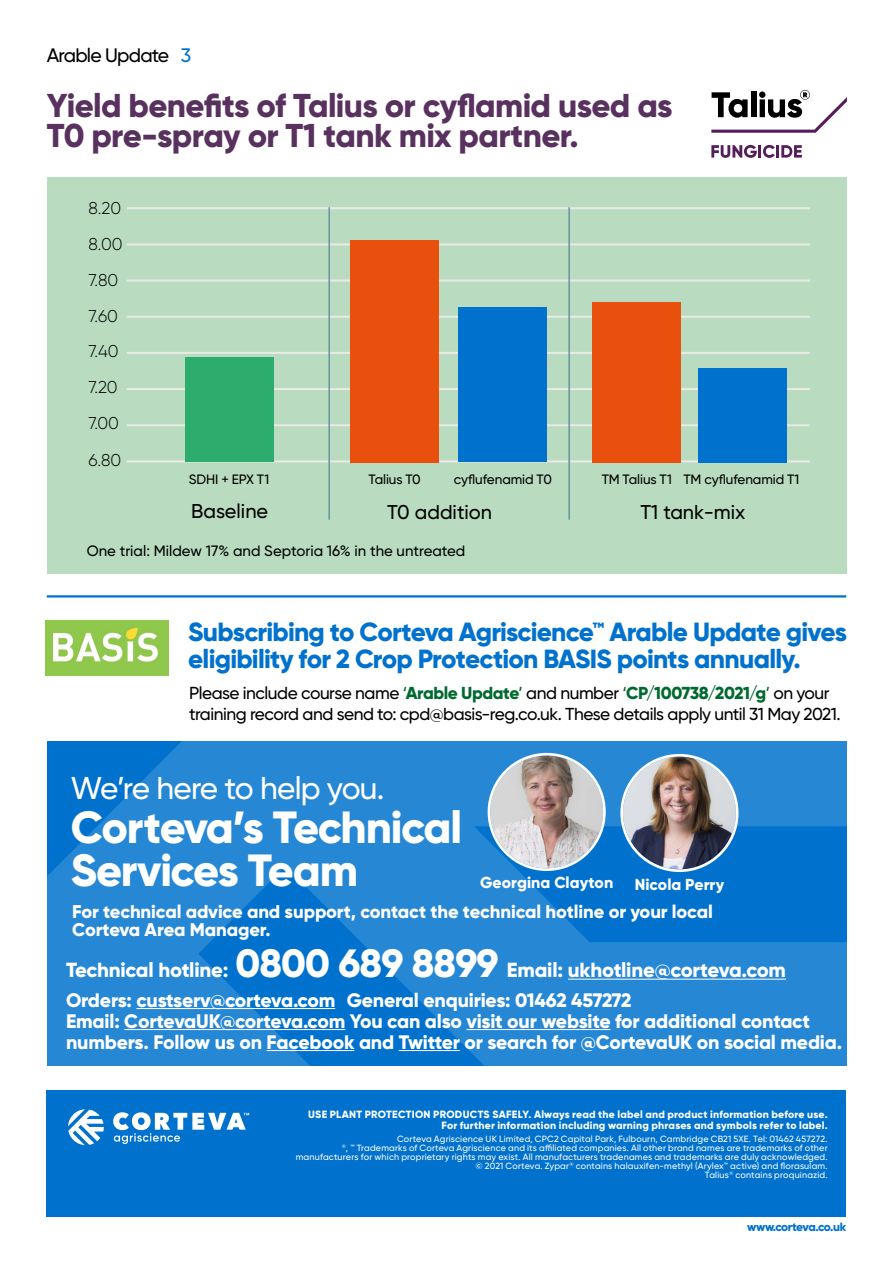
<style>
.page{position:relative;width:893px;height:1263px;background:#fff}
.page>*{position:absolute;margin:0;border:0;box-sizing:border-box;transform-origin:0 0}
.t1{font:800 45px/43.3px "Gilroy";letter-spacing:-.03em;color:#fff}
.t2{font:800 33px/30px "Gilroy";letter-spacing:-.02em;color:#59315f}
.t3{font:500 31.5px "Gilroy";letter-spacing:-.03em;color:#fff}
.t4{font:800 26.25px/27px "Gilroy";letter-spacing:-.03em;color:#0072ce}
.t5{font:800 20.4px "Gilroy";letter-spacing:-.01em;color:#fff}
.t6{font:500 19.95px "Gilroy";color:#000}
.t7{font:800 19.5px/21px "Gilroy";letter-spacing:-.01em;color:#fff}
.t8{font:500 19.5px "Gilroy";letter-spacing:-.04em;color:#000}
.t9{font:800 18.3px/18.3px "Gilroy";letter-spacing:-.01em;color:#fff}
.t10{font:500 17.4px/21px "Gilroy";letter-spacing:-.03em;color:#000}
.t11{font:300 17.1px/36px "Gilroy";color:#000}
.t12{font:800 15.9px "Gilroy";letter-spacing:.005em;color:#fff}
.t13{font:500 15px "Gilroy";color:#000}
.t14{font:500 13.5px "Gilroy";letter-spacing:-.01em;color:#000}
.t15{font:800 12px "Gilroy";letter-spacing:-.04em;color:#0072ce}
.t16{font:800 10.5px/10.5px "Gilroy";letter-spacing:.02em;color:#fff;text-align:right}
.t17{font:500 9px/9px "Gilroy";letter-spacing:.02em;color:#fff;text-align:right}
.s1{color:#0072ce}
.s2{color:#00692f}
.s3{font-weight:800;color:#00692f}
.s4{font-size:39.3px}
</style>
<div class="page">
<div style="left:47px;top:1091px;width:799px;height:125px;background:#0072ce"></div>
<svg style="left:68px;top:1109px;width:36px;height:36px"></svg>
<svg style="left:113px;top:1112px;width:136px;height:32px"></svg>
<img style="left:46px;top:621px;width:123px;height:54px">
<hr style="left:47px;top:595px;width:799px;height:2px;background:#0072ce">
<svg style="left:47px;top:741px;width:799px;height:325px;fill:#2687d5"></svg>
<hr style="left:568px;top:979px;width:218px;height:1px;background:#fff">
<hr style="left:136px;top:1008px;width:199px;height:1px;background:#fff">
<hr style="left:124px;top:1029px;width:221px;height:1px;background:#fff">
<hr style="left:466px;top:1029px;width:145px;height:1px;background:#fff">
<hr style="left:267px;top:1050px;width:87px;height:1px;background:#fff">
<hr style="left:399px;top:1050px;width:61px;height:1px;background:#fff">
<div style="left:47px;top:177px;width:799px;height:397px;background:#b9dcc1"></div>
<hr style="left:127px;top:207px;width:683px;height:2px;background:#e9eae7">
<hr style="left:127px;top:243px;width:683px;height:2px;background:#e9eae7">
<hr style="left:127px;top:280px;width:683px;height:2px;background:#e9eae7">
<hr style="left:127px;top:316px;width:683px;height:2px;background:#e9eae7">
<hr style="left:127px;top:388px;width:683px;height:2px;background:#e9eae7">
<hr style="left:127px;top:424px;width:683px;height:2px;background:#e9eae7">
<hr style="left:127px;top:352px;width:683px;height:2px;background:#e9eae7">
<hr style="left:127px;top:460px;width:683px;height:2px;background:#e9eae7">
<div style="left:350px;top:240px;width:89px;height:222px;background:#e9500e"></div>
<div style="left:185px;top:358px;width:88px;height:104px;background:#2cad6e"></div>
<div style="left:698px;top:368px;width:89px;height:94px;background:#0072ce"></div>
<div style="left:592px;top:302px;width:89px;height:160px;background:#e9500e"></div>
<hr style="left:328px;top:207px;width:2px;height:313px;background:#5d929a">
<hr style="left:568px;top:207px;width:2px;height:313px;background:#5d929a">
<div style="left:458px;top:307px;width:89px;height:155px;background:#0072ce"></div>
<svg style="left:711px;top:145px;width:91px;height:13px"></svg>
<svg style="left:711px;top:90px;width:135px;height:43px"></svg>
<img style="left:490px;top:755px;width:113px;height:113px;border-radius:56px">
<div style="left:488px;top:753px;width:118px;height:118px;border:3px solid #fff;border-radius:50%"></div>
<img style="left:623px;top:756px;width:113px;height:113px;border-radius:56px">
<div style="left:620px;top:754px;width:118px;height:118px;border:3px solid #fff;border-radius:50%"></div>
<h3 class="t8" style="left:47px;top:43px;width:146px">Arable Update <span class="s1">3</span></h3>
<h2 class="t2" style="left:47px;top:91px;width:627px">Yield benefits of Talius or cyflamid used as<br>T0 pre-spray or T1 tank mix partner.</h2>
<h3 class="t11" style="left:89px;top:190px;width:36px">8.20<br>8.00<br>7.80<br>7.60<br>7.40<br>7.20<br>7.00<br>6.80</h3>
<h3 class="t14" style="left:189px;top:471px;width:82px">SDHI + EPX T1</h3>
<h3 class="t14" style="left:368px;top:471px;width:54px">Talius T0</h3>
<h3 class="t14" style="left:454px;top:471px;width:100px">cyflufenamid T0</h3>
<h3 class="t14" style="left:602px;top:471px;width:199px">TM Talius T1 TM cyflufenamid T1</h3>
<h3 class="t6" style="left:191px;top:499px;width:79px">Baseline</h3>
<h3 class="t6" style="left:387px;top:500px;width:107px">T0 addition</h3>
<h3 class="t6" style="left:640px;top:500px;width:107px">T1 tank-mix</h3>
<h3 class="t13" style="left:87px;top:542px;width:380px">One trial: Mildew 17% and Septoria 16% in the untreated</h3>
<h3 class="t4" style="left:188px;top:618px;width:660px">Subscribing to Corteva Agriscience™ Arable Update gives eligibility for 2 Crop Protection BASIS points annually.</h3>
<h3 class="t10" style="left:189px;top:683px;width:653px">Please include course name <span class="s2">‘</span><span class="s3">Arable Update</span><span class="s2">’</span> and number <span class="s2">‘</span><span class="s3">CP/100738/2021/g</span><span class="s2">’</span> on your training record and send to: cpd@basis-reg.co.uk. These details apply until 31 May 2021.</h3>
<h3 class="t3" style="left:71px;top:769px;width:315px">We’re here to help you.</h3>
<h1 class="t1" style="left:71px;top:805px;width:393px">Corteva’s Technical<br>Services Team</h1>
<h3 class="t9" style="left:72px;top:902px;width:642px">For technical advice and support, contact the technical hotline or your local<br>Corteva Area Manager.</h3>
<h3 class="t5" style="left:66px;top:957px;width:721px">Technical hotline: <span class="s4">0800 689 8899</span> Email: ukhotline@corteva.com</h3>
<h3 class="t7" style="left:66px;top:989px;width:778px">Orders: custserv@corteva.com General enquiries: 01462 457272<br>Email: CortevaUK@corteva.com You can also visit our website for additional contact numbers. Follow us on Facebook and Twitter or search for @CortevaUK on social media.</h3>
<h3 class="t12" style="left:480px;top:873px;width:135px">Georgina Clayton</h3>
<h3 class="t12" style="left:635px;top:874px;width:91px">Nicola Perry</h3>
<p class="t16" style="left:308px;top:1109px;width:521px">USE PLANT PROTECTION PRODUCTS SAFELY. Always read the label and product information before use.<br>For further information including warning phrases and symbols refer to label.</p>
<p class="t17" style="left:296px;top:1134px;width:533px">Corteva Agriscience UK Limited, CPC2 Capital Park, Fulbourn, Cambridge CB21 5XE. Tel: 01462 457272.<br><sup>®</sup>, ™ Trademarks of Corteva Agriscience and its affiliated companies. All other brand names are trademarks of other manufacturers for which proprietary rights may exist. All manufacturers tradenames and trademarks are duly acknowledged. © 2021 Corteva. Zypar<sup>®</sup> contains halauxifen-methyl (Arylex™ active) and florasulam.<br>Talius<sup>®</sup> contains proquinazid.</p>
<h3 class="t15" style="left:747px;top:1219px;width:100px">www.corteva.co.uk</h3>
</div>
